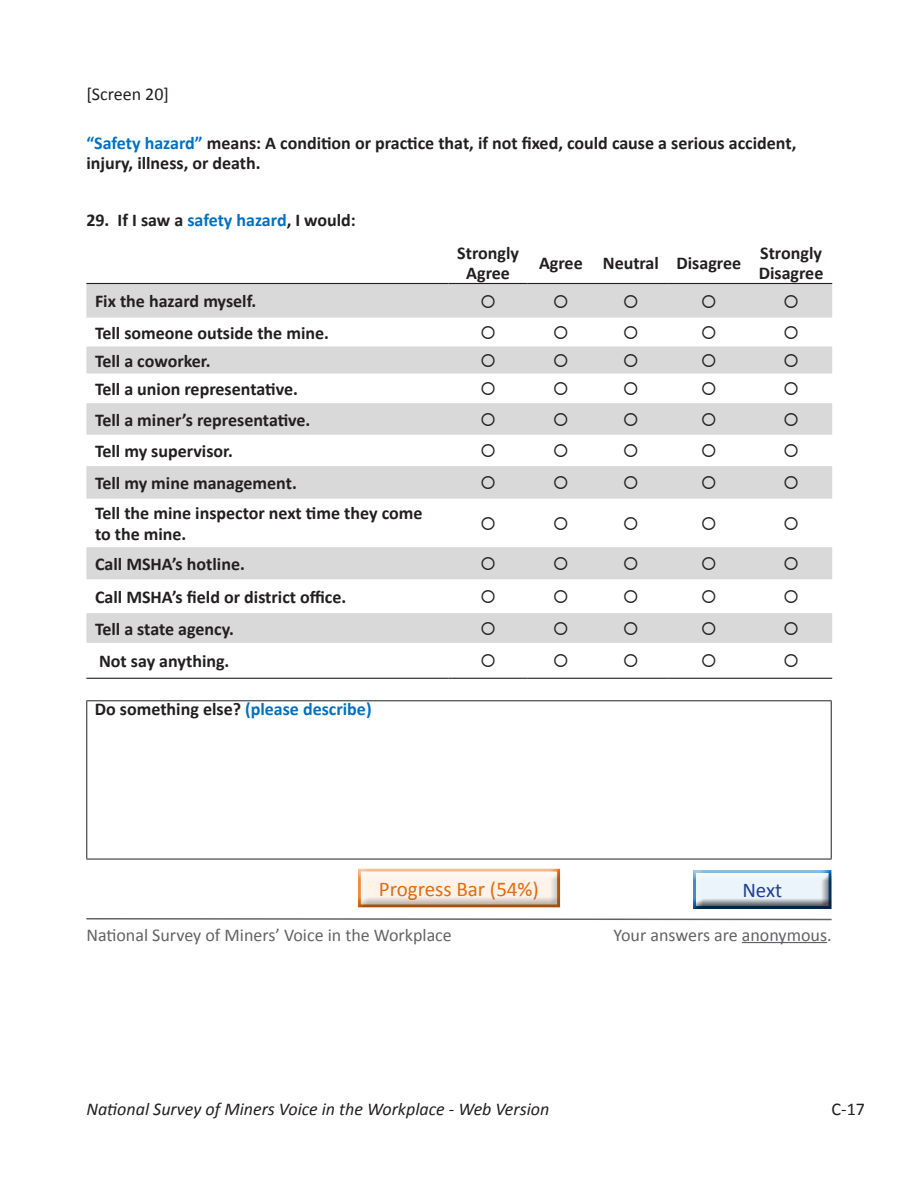
<style>
.page{position:relative;width:918px;height:1188px;background:#fff}
.page>*{position:absolute;margin:0;border:0;box-sizing:border-box;transform-origin:0 0}
.t1{font:21px "Calibri";color:#e36c0a}
.t2{font:21px "Calibri";color:#253f8e}
.Question{font:700 18px/19.8px "Calibri";color:#231f20}
.t3{font:18px "Calibri";color:#636366}
.t4{font:italic 18px "Calibri";color:#231f20}
.t5{font:18px "Calibri";color:#231f20}
.s1{color:#0070c0}
</style>
<div class="page">
<svg style="left:86px;top:284px;width:746px;height:359px;fill:#ddd"></svg>
<hr style="left:86px;top:283px;width:362px;height:1px;background:#231f20">
<hr style="left:448px;top:283px;width:80px;height:1px;background:#231f20">
<hr style="left:528px;top:283px;width:66px;height:1px;background:#231f20">
<hr style="left:594px;top:283px;width:74px;height:1px;background:#231f20">
<hr style="left:668px;top:283px;width:82px;height:1px;background:#231f20">
<hr style="left:750px;top:283px;width:82px;height:1px;background:#231f20">
<hr style="left:86px;top:678px;width:362px;height:1px;background:#231f20">
<hr style="left:448px;top:678px;width:80px;height:1px;background:#231f20">
<hr style="left:528px;top:678px;width:66px;height:1px;background:#231f20">
<hr style="left:594px;top:678px;width:74px;height:1px;background:#231f20">
<hr style="left:668px;top:678px;width:82px;height:1px;background:#231f20">
<hr style="left:750px;top:678px;width:82px;height:1px;background:#231f20">
<hr style="left:86px;top:700px;width:746px;height:1px;background:#231f20">
<hr style="left:86px;top:859px;width:746px;height:1px;background:#231f20">
<hr style="left:86px;top:701px;width:1px;height:158px;background:#231f20">
<hr style="left:831px;top:701px;width:1px;height:158px;background:#231f20">
<div style="left:693px;top:870px;width:139px;height:40px;background:#231f20;opacity:.75"></div>
<div style="left:357px;top:868px;width:208px;height:40px;background:#a6a6a6;opacity:.75"></div>
<hr style="left:742px;top:942px;width:85px;height:1px;background:#636366">
<svg style="left:86px;top:918px;width:746px;height:3px"></svg>
<svg style="left:482px;top:294px;width:13px;height:14px"></svg>
<svg style="left:554px;top:294px;width:13px;height:14px"></svg>
<svg style="left:624px;top:294px;width:13px;height:14px"></svg>
<svg style="left:702px;top:294px;width:13px;height:14px"></svg>
<svg style="left:785px;top:294px;width:13px;height:14px"></svg>
<svg style="left:482px;top:326px;width:13px;height:13px"></svg>
<svg style="left:554px;top:326px;width:13px;height:13px"></svg>
<svg style="left:624px;top:326px;width:13px;height:13px"></svg>
<svg style="left:702px;top:326px;width:13px;height:13px"></svg>
<svg style="left:785px;top:326px;width:13px;height:13px"></svg>
<svg style="left:482px;top:354px;width:13px;height:13px"></svg>
<svg style="left:554px;top:354px;width:13px;height:13px"></svg>
<svg style="left:624px;top:354px;width:13px;height:13px"></svg>
<svg style="left:702px;top:354px;width:13px;height:13px"></svg>
<svg style="left:785px;top:354px;width:13px;height:13px"></svg>
<svg style="left:482px;top:382px;width:13px;height:13px"></svg>
<svg style="left:554px;top:382px;width:13px;height:13px"></svg>
<svg style="left:624px;top:382px;width:13px;height:13px"></svg>
<svg style="left:702px;top:382px;width:13px;height:13px"></svg>
<svg style="left:785px;top:382px;width:13px;height:13px"></svg>
<svg style="left:482px;top:413px;width:13px;height:13px"></svg>
<svg style="left:554px;top:413px;width:13px;height:13px"></svg>
<svg style="left:624px;top:413px;width:13px;height:13px"></svg>
<svg style="left:702px;top:413px;width:13px;height:13px"></svg>
<svg style="left:785px;top:413px;width:13px;height:13px"></svg>
<svg style="left:482px;top:444px;width:13px;height:13px"></svg>
<svg style="left:554px;top:444px;width:13px;height:13px"></svg>
<svg style="left:624px;top:444px;width:13px;height:13px"></svg>
<svg style="left:702px;top:444px;width:13px;height:13px"></svg>
<svg style="left:785px;top:444px;width:13px;height:13px"></svg>
<svg style="left:482px;top:476px;width:13px;height:13px"></svg>
<svg style="left:554px;top:476px;width:13px;height:13px"></svg>
<svg style="left:624px;top:476px;width:13px;height:13px"></svg>
<svg style="left:702px;top:476px;width:13px;height:13px"></svg>
<svg style="left:785px;top:476px;width:13px;height:13px"></svg>
<svg style="left:482px;top:517px;width:13px;height:13px"></svg>
<svg style="left:554px;top:517px;width:13px;height:13px"></svg>
<svg style="left:624px;top:517px;width:13px;height:13px"></svg>
<svg style="left:702px;top:517px;width:13px;height:13px"></svg>
<svg style="left:785px;top:517px;width:13px;height:13px"></svg>
<svg style="left:482px;top:557px;width:13px;height:13px"></svg>
<svg style="left:554px;top:557px;width:13px;height:13px"></svg>
<svg style="left:624px;top:557px;width:13px;height:13px"></svg>
<svg style="left:702px;top:557px;width:13px;height:13px"></svg>
<svg style="left:785px;top:557px;width:13px;height:13px"></svg>
<svg style="left:482px;top:590px;width:13px;height:13px"></svg>
<svg style="left:554px;top:590px;width:13px;height:13px"></svg>
<svg style="left:624px;top:590px;width:13px;height:13px"></svg>
<svg style="left:702px;top:590px;width:13px;height:13px"></svg>
<svg style="left:785px;top:590px;width:13px;height:13px"></svg>
<svg style="left:482px;top:622px;width:13px;height:13px"></svg>
<svg style="left:554px;top:622px;width:13px;height:13px"></svg>
<svg style="left:624px;top:622px;width:13px;height:13px"></svg>
<svg style="left:702px;top:622px;width:13px;height:13px"></svg>
<svg style="left:785px;top:622px;width:13px;height:13px"></svg>
<p class="t5" style="left:86px;top:83px;width:84px">[Screen 20]</p>
<p class="Question" style="left:86px;top:133px;width:711px"><span class="s1">“Safety hazard”</span> means: A condition or practice that, if not fixed, could cause a serious accident, injury, illness, or death.</p>
<p class="Question" style="left:86px;top:211px;width:271px">29. If I saw a <span class="s1">safety hazard</span>, I would:</p>
<p class="Question" style="left:95px;top:291px;width:163px">Fix the hazard myself.</p>
<p class="Question" style="left:95px;top:323px;width:235px">Tell someone outside the mine.</p>
<p class="Question" style="left:95px;top:351px;width:117px">Tell a coworker.</p>
<p class="Question" style="left:95px;top:379px;width:204px">Tell a union representative.</p>
<p class="Question" style="left:95px;top:410px;width:217px">Tell a miner’s representative.</p>
<p class="Question" style="left:95px;top:441px;width:139px">Tell my supervisor.</p>
<p class="Question" style="left:95px;top:473px;width:203px">Tell my mine management.</p>
<p class="Question" style="left:95px;top:502px;width:329px;line-height:21.6px">Tell the mine inspector next time they come to the mine.</p>
<p class="Question" style="left:95px;top:554px;width:151px">Call MSHA’s hotline.</p>
<p class="Question" style="left:95px;top:587px;width:253px">Call MSHA’s field or district office.</p>
<p class="Question" style="left:95px;top:619px;width:140px">Tell a state agency.</p>
<p class="Question" style="left:99px;top:651px;width:132px">Not say anything.</p>
<p class="Question" style="left:95px;top:699px;width:278px">Do something else? <span class="s1">(please describe)</span></p>
<p class="Question" style="left:457px;top:243px;width:63px;text-align:center">Strongly<br>Agree</p>
<p class="Question" style="left:539px;top:253px;width:45px">Agree</p>
<p class="Question" style="left:603px;top:253px;width:58px">Neutral</p>
<p class="Question" style="left:677px;top:253px;width:66px">Disagree</p>
<p class="Question" style="left:759px;top:243px;width:66px">Strongly<br>Disagree</p>
<p class="t1" style="left:379px;top:876px;width:162px">Progress Bar (54%)</p>
<p class="t2" style="left:742px;top:877px;width:41px">Next</p>
<p class="t3" style="left:86px;top:923px;width:367px">National Survey of Miners’ Voice in the Workplace</p>
<p class="t3" style="left:614px;top:923px;width:219px">Your answers are anonymous.</p>
<p class="t4" style="left:86px;top:1097px;width:464px">National Survey of Miners Voice in the Workplace - Web Version</p>
<p class="t5" style="left:832px;top:1098px;width:35px">C-17</p>
</div>
